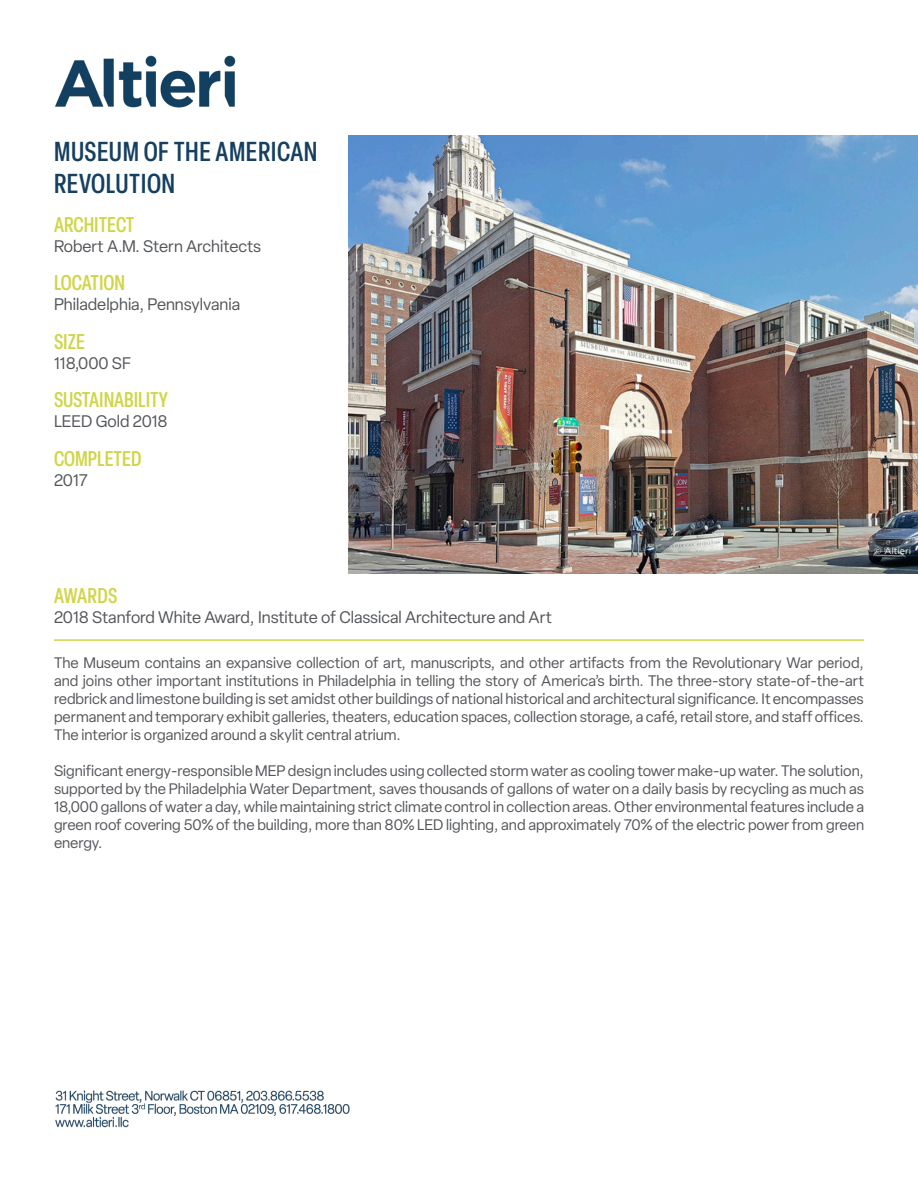
<style>
.page{position:relative;width:918px;height:1188px;background:#fff}
.page>*{position:absolute;margin:0;border:0;box-sizing:border-box;transform-origin:0 0}
.t1{font:500 condensed 27px/32.4px "Elza";letter-spacing:.02em;color:#164060}
.t2{font:500 condensed 21px "Elza";color:#d0d548}
.t3{font:16.5px "Elza";color:#54565a}
.t4{font:15px/18px "Elza";color:#54565a;text-align:justify}
.t5{font:9px "Gotham";color:#fff}
</style>
<div class="page">
<img style="left:55px;top:55px;width:180px;height:53px">
<img style="left:55px;top:1090px;width:295px;height:38px">
<img style="left:349px;top:135px;width:569px;height:438px">
<hr style="left:54px;top:639px;width:810px;height:2px;background:#d0d548">
<p class="t1" style="left:54px;top:134px;width:265px">MUSEUM OF THE AMERICAN<br>REVOLUTION</p>
<p class="t2" style="left:54px;top:210px;width:82px">ARCHITECT</p>
<p class="t3" style="left:54px;top:235px;width:209px">Robert A.M. Stern Architects</p>
<p class="t2" style="left:54px;top:269px;width:73px">LOCATION</p>
<p class="t3" style="left:54px;top:293px;width:188px">Philadelphia, Pennsylvania</p>
<p class="t2" style="left:54px;top:327px;width:32px">SIZE</p>
<p class="t3" style="left:54px;top:352px;width:79px">118,000 SF</p>
<p class="t2" style="left:54px;top:386px;width:116px">SUSTAINABILITY</p>
<p class="t3" style="left:54px;top:410px;width:115px">LEED Gold 2018</p>
<p class="t2" style="left:54px;top:444px;width:89px">COMPLETED</p>
<p class="t3" style="left:54px;top:469px;width:35px">2017</p>
<p class="t5" style="left:874px;top:545px;width:38px">© Altieri</p>
<p class="t2" style="left:54px;top:582px;width:65px">AWARDS</p>
<p class="t3" style="left:54px;top:606px;width:499px">2018 Stanford White Award, Institute of Classical Architecture and Art</p>
<p class="t4" style="left:54px;top:654px;width:812px">The Museum contains an expansive collection of art, manuscripts, and other artifacts from the Revolutionary War period, and joins other important institutions in Philadelphia in telling the story of America’s birth. The three-story state-of-the-art redbrick and limestone building is set amidst other buildings of national historical and architectural significance. It encompasses permanent and temporary exhibit galleries, theaters, education spaces, collection storage, a café, retail store, and staff offices.<br>The interior is organized around a skylit central atrium.</p>
<p class="t4" style="left:54px;top:762px;width:812px">Significant energy-responsible MEP design includes using collected storm water as cooling tower make-up water. The solution, supported by the Philadelphia Water Department, saves thousands of gallons of water on a daily basis by recycling as much as 18,000 gallons of water a day, while maintaining strict climate control in collection areas. Other environmental features include a green roof covering 50% of the building, more than 80% LED lighting, and approximately 70% of the electric power from green energy.</p>
</div>
